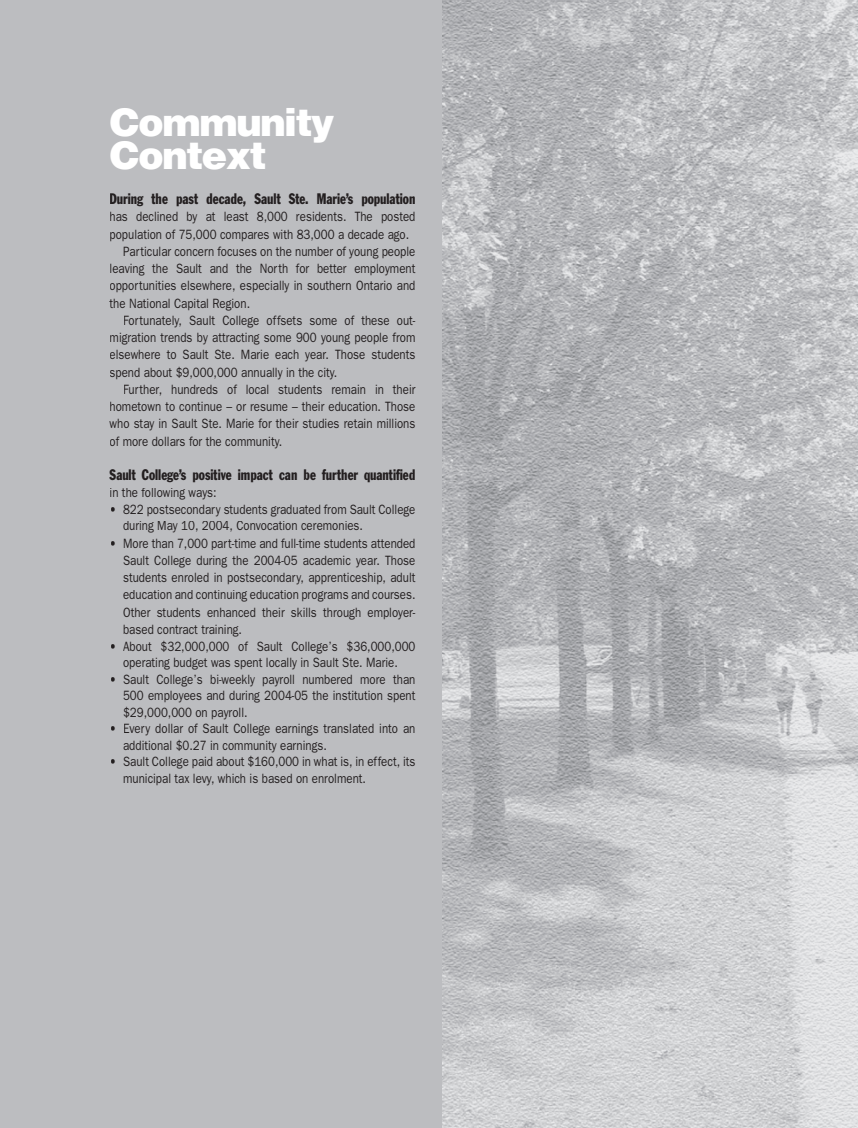
<style>
.page{position:relative;width:858px;height:1128px;background:#fff}
.page>*{position:absolute;margin:0;border:0;box-sizing:border-box;transform-origin:0 0}
.t1{font:900 39px/33px "Helvetica";letter-spacing:-.05em;color:#fff}
.t2{font:condensed 15px "Franklin Gothic";color:#231f20;scale:.85 1}
.t3{font:13.5px/16.5px "Franklin Gothic";color:#231f20;scale:.85 1}
</style>
<div class="page">
<div style="left:0;top:0;width:454px;height:1127px;background:#bcbdc0"></div>
<img style="left:442px;top:0;width:415px;height:1127px">
<h1 class="t1" style="left:110px;top:105px;width:226px">Community<br>Context</h1>
<p class="t2" style="left:110px;top:189px;width:361px">During the past decade, Sault Ste. Marie’s population</p>
<p class="t3" style="left:110px;top:208px;width:361px">has declined by at least 8,000 residents. The posted</p>
<p class="t3" style="left:110px;top:225px;width:354px">population of 75,000 compares with 83,000 a decade ago.</p>
<p class="t3" style="left:123px;top:242px;width:345px">Particular concern focuses on the number of young people</p>
<p class="t3" style="left:110px;top:260px;width:361px">leaving the Sault and the North for better employment</p>
<p class="t3" style="left:110px;top:277px;width:361px">opportunities elsewhere, especially in southern Ontario and</p>
<p class="t3" style="left:110px;top:294px;width:167px">the National Capital Region.</p>
<p class="t3" style="left:123px;top:311px;width:345px">Fortunately, Sault College offsets some of these out-</p>
<p class="t3" style="left:110px;top:329px;width:361px">migration trends by attracting some 900 young people from</p>
<p class="t3" style="left:110px;top:346px;width:361px">elsewhere to Sault Ste. Marie each year. Those students</p>
<p class="t3" style="left:110px;top:363px;width:269px">spend about $9,000,000 annually in the city.</p>
<p class="t3" style="left:123px;top:380px;width:345px">Further, hundreds of local students remain in their</p>
<p class="t3" style="left:110px;top:398px;width:361px">hometown to continue – or resume – their education. Those</p>
<p class="t3" style="left:110px;top:415px;width:361px">who stay in Sault Ste. Marie for their studies retain millions</p>
<p class="t3" style="left:110px;top:432px;width:204px">of more dollars for the community.</p>
<p class="t2" style="left:110px;top:465px;width:361px">Sault College’s positive impact can be further quantified</p>
<p class="t3" style="left:110px;top:484px;width:127px">in the following ways:</p>
<p class="t3" style="left:123px;top:500px;width:345px;text-indent:-14px">• 822 postsecondary students graduated from Sault College during May 10, 2004, Convocation ceremonies.</p>
<p class="t3" style="left:123px;top:534px;width:345px;line-height:17.2px;text-align:justify;text-indent:-14px">• More than 7,000 part-time and full-time students attended Sault College during the 2004-05 academic year. Those students enroled in postsecondary, apprenticeship, adult education and continuing education programs and courses.<br>Other students enhanced their skills through employer&shy;based contract training.</p>
<p class="t3" style="left:110px;top:637px;width:361px;text-align:center">• About $32,000,000 of Sault College’s $36,000,000 operating budget was spent locally in Sault Ste. Marie.</p>
<p class="t3" style="left:123px;top:670px;width:345px;text-align:justify;text-indent:-14px">• Sault College’s bi-weekly payroll numbered more than 500 employees and during 2004-05 the institution spent $29,000,000 on payroll.</p>
<p class="t3" style="left:123px;top:719px;width:345px;text-indent:-14px">• Every dollar of Sault College earnings translated into an additional $0.27 in community earnings.</p>
<p class="t3" style="left:123px;top:752px;width:345px;text-indent:-14px">• Sault College paid about $160,000 in what is, in effect, its municipal tax levy, which is based on enrolment.</p>
</div>
